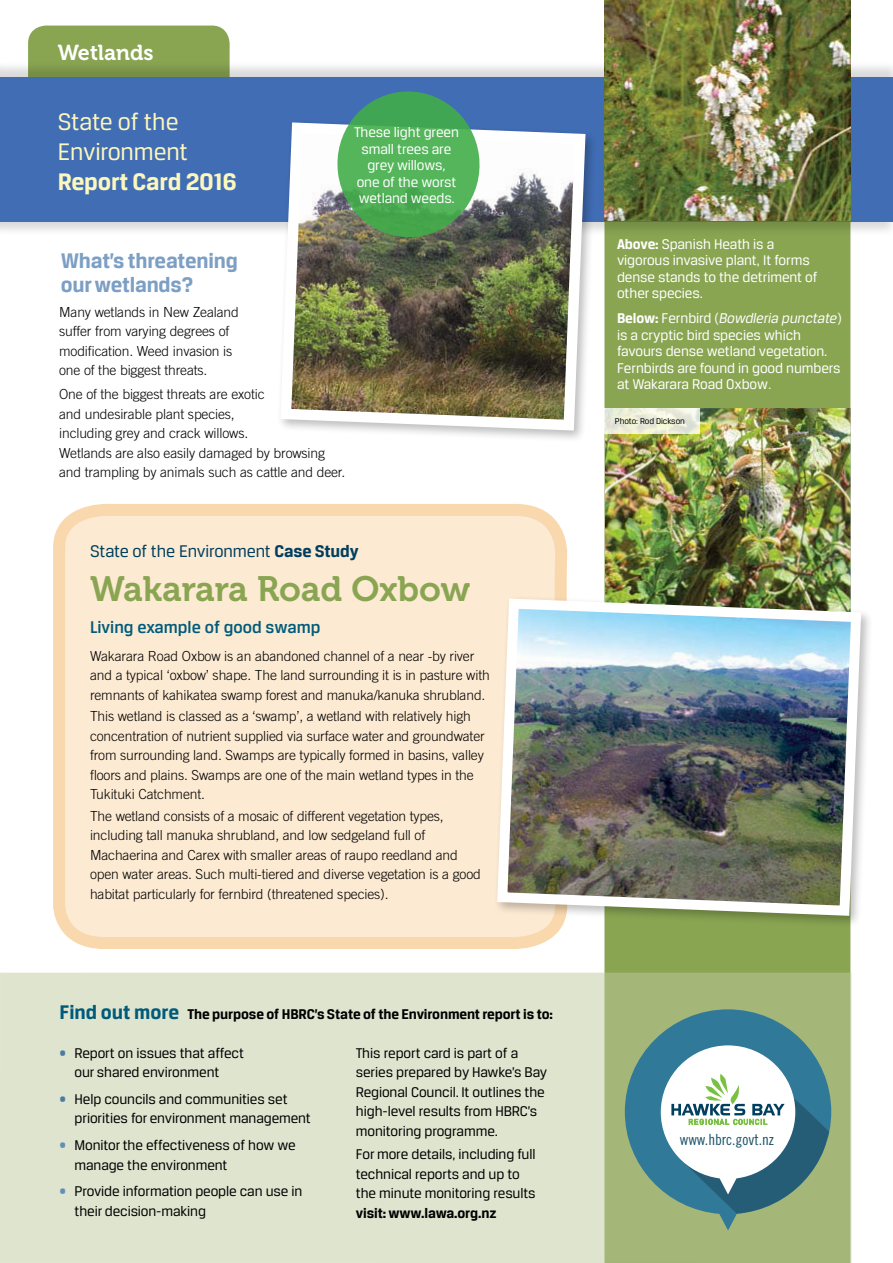
<style>
.page{position:relative;width:893px;height:1263px;background:#fff}
.page>*{position:absolute;margin:0;border:0;box-sizing:border-box;transform-origin:0 0}
.t1{font:35.1px "Museo 700";color:#89a552}
.t2{font:25.5px/30px "Breuer Text";letter-spacing:-.01em;color:#fcf7bc}
.t3{font:700 25.5px "Breuer Text";letter-spacing:-.01em;color:#fcf7bc}
.t4{font:700 22.5px/24px "Breuer Text";letter-spacing:-.01em;color:#7d9fc4}
.t5{font:21.6px "Museo 700";color:#fff}
.t6{font:18px "Breuer Text";letter-spacing:-.01em;color:#003f5f}
.t7{font:500 18px "Breuer Text";color:#005b7b}
.t8{font:15.3px "Trade Gothic Cond Eighteen";color:#1b5167}
.t9{font:15px/19.5px "Breuer Text";letter-spacing:-.01em;color:#000}
.t10{font:15px/16.5px "Breuer Text";letter-spacing:-.01em;color:#fff}
.t11{font:700 15px "Breuer Text";letter-spacing:-.01em;color:#000}
.t12{font:300 13.8px/19.5px "Trade Gothic LT Maori";letter-spacing:-.01em;color:#000}
.t13{font:9px "Breuer Text";letter-spacing:-.01em;color:#000}
.s1{font-weight:700}
.s2{font-size:21px;color:#005b7b}
.s3{color:#4b7c9d}
.s4{color:#638eb8}
.s5{font-style:italic}
.s6{font-family:"Trade Gothic LT Maori";font-weight:300}
.s7{color:#fff}
</style>
<div class="page">
<div style="left:604px;top:237px;width:246px;height:736px;background:#89a552"></div>
<div style="left:0;top:973px;width:605px;height:290px;background:#dfe4cf"></div>
<div style="left:605px;top:973px;width:246px;height:290px;background:#a4b778"></div>
<div style="left:28px;top:26px;width:202px;height:34px;background:#89a552"></div>
<div style="left:0;top:60px;width:893px;height:90px;background:#000;opacity:.15"></div>
<div style="left:0;top:158px;width:893px;height:79px;background:#000;opacity:.15"></div>
<div style="left:0;top:59px;width:8px;height:90px;background:#000;opacity:.15"></div>
<div style="left:0;top:158px;width:6px;height:79px;background:#000;opacity:.15"></div>
<div style="left:0;top:77px;width:893px;height:144px;background:#416db5"></div>
<img style="left:605px;top:408px;width:245px;height:185px">
<svg style="left:53px;top:498px;width:616px;height:457px;background:#f8e7cd"></svg>
<div style="left:277px;top:118px;width:321px;height:325px;background:#000;opacity:.26"></div>
<img style="left:275px;top:118px;width:316px;height:318px">
<svg style="left:625px;top:1009px;width:206px;height:221px"></svg>
<svg style="left:661px;top:1045px;width:168px;height:168px;background:#98b7bb"></svg>
<img style="left:604px;top:0;width:246px;height:221px">
<svg style="left:333px;top:91px;width:151px;height:150px;background:#58a269"></svg>
<div style="left:493px;top:594px;width:380px;height:334px;background:#000;opacity:.26"></div>
<img style="left:492px;top:593px;width:374px;height:328px">
<svg style="left:604px;top:408px;width:95px;height:25px;background:#ebedda"></svg>
<h3 class="t5" style="left:58px;top:40px;width:97px">Wetlands</h3>
<h2 class="t2" style="left:58px;top:106px;width:132px">State of the<br>Environment</h2>
<h2 class="t3" style="left:58px;top:168px;width:181px">Report Card 2016</h2>
<p class="t10" style="left:354px;top:124px;width:106px;text-align:center">These light green small trees are grey willows,<br>one of the worst wetland weeds.</p>
<h3 class="t4" style="left:61px;top:248px;width:179px">What’s threatening our wetlands?</h3>
<p class="t12" style="left:59px;top:302px;width:181px">Many wetlands in New Zealand suffer from varying degrees of modification. Weed invasion is one of the biggest threats.</p>
<p class="t12" style="left:59px;top:384px;width:288px">One of the biggest threats are exotic<br>and undesirable plant species,<br>including grey and crack willows.<br>Wetlands are also easily damaged by browsing and trampling by animals such as cattle and deer.</p>
<h3 class="t6" style="left:90px;top:542px;width:270px">State of the Environment <span class="s1">Case Study</span></h3>
<h1 class="t1" style="left:90px;top:569px;width:381px">Wakarara Road Oxbow</h1>
<h3 class="t7" style="left:90px;top:617px;width:232px">Living example of good swamp</h3>
<p class="t12" style="left:90px;top:646px;width:401px">Wakarara Road Oxbow is an abandoned channel of a near -by river and a typical ‘oxbow’ shape. The land surrounding it is in pasture with remnants of kahikatea swamp forest and manuka/kanuka shrubland.</p>
<p class="t12" style="left:90px;top:706px;width:396px">This wetland is classed as a ‘swamp’, a wetland with relatively high concentration of nutrient supplied via surface water and groundwater from surrounding land. Swamps are typically formed in basins, valley floors and plains. Swamps are one of the main wetland types in the Tukituki Catchment.</p>
<p class="t12" style="left:90px;top:806px;width:392px">The wetland consists of a mosaic of different vegetation types, including tall manuka shrubland, and low sedgeland full of Machaerina and Carex with smaller areas of raupo reedland and open water areas. Such multi-tiered and diverse vegetation is a good habitat particularly for fernbird (threatened species).</p>
<p class="t11" style="left:60px;top:1005px;width:495px"><span class="s2">Find out more</span> The purpose of HBRC’s State of the Environment report is to:</p>
<p class="t9" style="left:356px;top:1043px;width:193px">This report card is part of a series prepared by Hawke’s Bay<br>Regional Council. It outlines the high-level results from HBRC’s monitoring programme.</p>
<p class="t9" style="left:356px;top:1144px;width:181px">For more details, including full technical reports and up to the minute monitoring results</p>
<p class="t11" style="left:356px;top:1205px;width:142px">visit: www.lawa.org.nz</p>
<p class="t9" style="left:75px;top:1043px;width:171px;text-indent:-15px"><span class="s3">•</span> Report on issues that affect our shared environment</p>
<p class="t9" style="left:75px;top:1089px;width:238px;text-indent:-15px"><span class="s3">•</span> Help councils and communities set priorities for environment management</p>
<p class="t9" style="left:75px;top:1135px;width:223px;text-indent:-15px"><span class="s4">•</span> Monitor the effectiveness of how we manage the environment</p>
<p class="t9" style="left:75px;top:1181px;width:229px;text-indent:-15px"><span class="s4">•</span> Provide information people can use in their decision-making</p>
<p class="t10" style="left:617px;top:235px;width:202px"><span class="s1">Above:</span> Spanish Heath is a vigorous invasive plant, It forms dense stands to the detriment of other species.</p>
<p class="t10" style="left:617px;top:310px;width:226px"><span class="s1">Below:</span> Fernbird (<span class="s5">Bowdleria punctate</span>) is a cryptic bird species which favours dense wetland vegetation.<br>Fernbirds are found in good numbers at Wakarara Road Oxbow<span class="s6">.</span></p>
<p class="t13" style="left:615px;top:416px;width:73px">Photo: Rod Dickson<span class="s7">.</span></p>
<p class="t8" style="left:680px;top:1131px;width:96px">www.hbrc.govt.nz</p>
</div>
